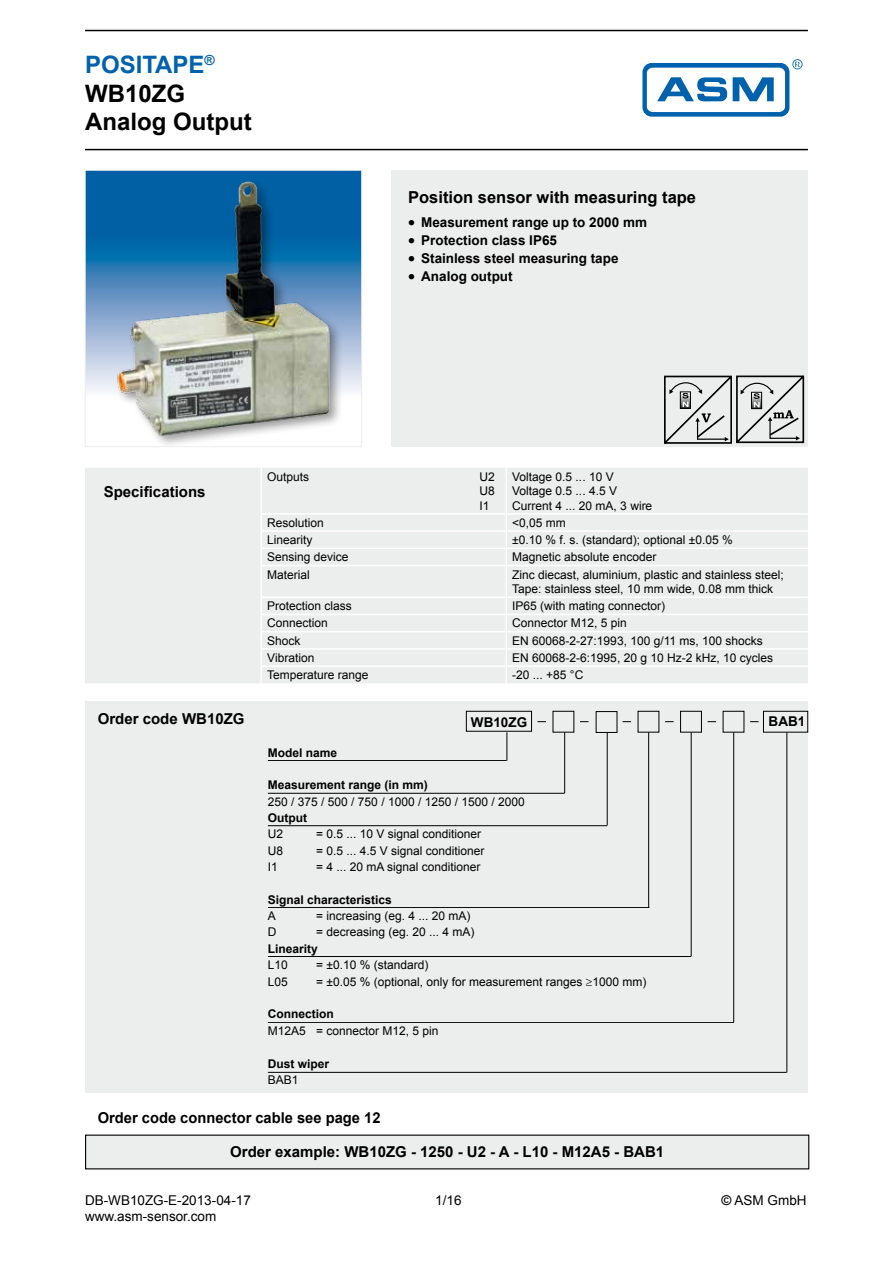
<style>
.page{position:relative;width:893px;height:1263px;background:#fff}
.page>*{position:absolute;margin:0;border:0;box-sizing:border-box;transform-origin:0 0}
.t1{font:700 24px/28.8px "Arial";color:#000}
.t2{font:700 16.5px "Arial";color:#000}
.t3{font:700 15px "Arial";color:#000}
.t4{font:700 13.5px "Arial";color:#000}
.t5{font:13.5px "Arial";color:#000}
.t6{font:12px/14.4px "Arial";color:#000}
.t7{font:700 12px "Arial";color:#000}
.s1{color:#0062ac}
.s2{font-weight:700}
</style>
<div class="page">
<div style="left:642px;top:63px;width:147px;height:54px;background:#0062ac;border-radius:9px"></div>
<div style="left:647px;top:68px;width:138px;height:44px;background:#fff;border-radius:6px"></div>
<svg style="left:733px;top:77px;width:41px;height:24px"></svg>
<svg style="left:657px;top:77px;width:70px;height:24px"></svg>
<svg style="left:792px;top:59px;width:10px;height:10px"></svg>
<hr style="left:85px;top:149px;width:723px;height:1px;background:#000">
<hr style="left:85px;top:30px;width:723px;height:1px;background:#000">
<div style="left:391px;top:170px;width:417px;height:276px;background:#eceded"></div>
<svg style="left:664px;top:376px;width:140px;height:68px"></svg>
<div style="left:85px;top:702px;width:723px;height:391px;background:#eceded"></div>
<div style="left:723px;top:711px;width:21px;height:21px;border:1px solid #000"></div>
<hr style="left:268px;top:760px;width:239px;height:1px;background:#000">
<svg style="left:507px;top:732px;width:1px;height:29px"></svg>
<div style="left:466px;top:711px;width:66px;height:20px;border:1px solid #000"></div>
<hr style="left:268px;top:793px;width:297px;height:1px;background:#000">
<hr style="left:268px;top:1022px;width:466px;height:1px;background:#000">
<hr style="left:733px;top:732px;width:1px;height:290px;background:#000">
<hr style="left:564px;top:732px;width:1px;height:61px;background:#000">
<hr style="left:268px;top:825px;width:339px;height:1px;background:#000">
<div style="left:763px;top:711px;width:45px;height:21px;border:1px solid #000"></div>
<hr style="left:787px;top:732px;width:1px;height:340px;background:#000">
<hr style="left:268px;top:1072px;width:519px;height:1px;background:#000">
<div style="left:553px;top:711px;width:21px;height:21px;border:1px solid #000"></div>
<hr style="left:607px;top:732px;width:1px;height:93px;background:#000">
<hr style="left:268px;top:907px;width:381px;height:1px;background:#000">
<hr style="left:648px;top:732px;width:1px;height:176px;background:#000">
<hr style="left:268px;top:956px;width:423px;height:1px;background:#000">
<div style="left:680px;top:711px;width:22px;height:21px;border:1px solid #000"></div>
<hr style="left:691px;top:732px;width:1px;height:224px;background:#000">
<div style="left:596px;top:711px;width:21px;height:22px;border:1px solid #000"></div>
<div style="left:638px;top:711px;width:21px;height:21px;border:1px solid #000"></div>
<svg style="left:87px;top:172px;width:273px;height:220px;background:#3981b6"></svg>
<div style="left:115px;top:180px;width:229px;height:267px;background:#000;opacity:.4"></div>
<img style="left:87px;top:179px;width:251px;height:259px">
<div style="left:85px;top:170px;width:277px;height:277px;border:1px solid #eceded"></div>
<div style="left:86px;top:1135px;width:723px;height:34px;background:#eceded"></div>
<div style="left:85px;top:468px;width:723px;height:215px;background:#eceded"></div>
<hr style="left:261px;top:468px;width:1px;height:45px;background:#fff">
<hr style="left:505px;top:468px;width:2px;height:45px;background:#fff">
<hr style="left:261px;top:513px;width:245px;height:2px;background:#fff">
<hr style="left:506px;top:513px;width:302px;height:2px;background:#fff">
<hr style="left:261px;top:530px;width:245px;height:2px;background:#fff">
<hr style="left:506px;top:530px;width:302px;height:2px;background:#fff">
<hr style="left:261px;top:547px;width:245px;height:2px;background:#fff">
<svg style="left:261px;top:515px;width:1px;height:50px"></svg>
<hr style="left:506px;top:547px;width:302px;height:2px;background:#fff">
<svg style="left:505px;top:515px;width:2px;height:50px"></svg>
<hr style="left:261px;top:565px;width:245px;height:1px;background:#fff">
<hr style="left:261px;top:566px;width:1px;height:30px;background:#fff">
<hr style="left:506px;top:565px;width:302px;height:1px;background:#fff">
<hr style="left:505px;top:566px;width:2px;height:30px;background:#fff">
<hr style="left:261px;top:596px;width:245px;height:2px;background:#fff">
<hr style="left:506px;top:596px;width:302px;height:2px;background:#fff">
<hr style="left:261px;top:614px;width:245px;height:1px;background:#fff">
<hr style="left:506px;top:614px;width:302px;height:1px;background:#fff">
<hr style="left:261px;top:631px;width:245px;height:1px;background:#fff">
<hr style="left:506px;top:631px;width:302px;height:1px;background:#fff">
<hr style="left:261px;top:648px;width:245px;height:2px;background:#fff">
<hr style="left:506px;top:648px;width:302px;height:2px;background:#fff">
<hr style="left:261px;top:665px;width:245px;height:2px;background:#fff">
<svg style="left:261px;top:598px;width:1px;height:85px"></svg>
<hr style="left:506px;top:665px;width:302px;height:2px;background:#fff">
<svg style="left:505px;top:598px;width:2px;height:85px"></svg>
<h1 class="t1" style="left:85px;top:51px;width:168px"><span class="s1">POSITAPE</span><sup>®<br></sup>WB10ZG<br>Analog Output</h1>
<h2 class="t2" style="left:408px;top:186px;width:289px">Position sensor with measuring tape</h2>
<p class="t4" style="left:408px;top:213px;width:240px">• Measurement range up to 2000 mm</p>
<p class="t4" style="left:408px;top:231px;width:150px">• Protection class IP65</p>
<p class="t4" style="left:408px;top:249px;width:212px">• Stainless steel measuring tape</p>
<p class="t4" style="left:408px;top:267px;width:106px">• Analog output</p>
<p class="t3" style="left:104px;top:481px;width:103px">Specifications</p>
<p class="t3" style="left:98px;top:709px;width:148px">Order code WB10ZG</p>
<p class="t6" style="left:267px;top:469px;width:44px">Outputs</p>
<p class="t6" style="left:479px;top:469px;width:17px;text-align:justify">U2<br>U8<br>I1</p>
<p class="t6" style="left:512px;top:469px;width:142px">Voltage 0.5 ... 10 V<br>Voltage 0.5 ... 4.5 V<br>Current 4 ... 20 mA, 3 wire</p>
<p class="t6" style="left:267px;top:515px;width:58px">Resolution</p>
<p class="t6" style="left:512px;top:515px;width:55px">&lt;0,05 mm</p>
<p class="t6" style="left:267px;top:533px;width:47px">Linearity</p>
<p class="t6" style="left:512px;top:533px;width:222px">±0.10 % f. s. (standard); optional ±0.05 %</p>
<p class="t6" style="left:267px;top:550px;width:83px">Sensing device</p>
<p class="t6" style="left:512px;top:550px;width:146px">Magnetic absolute encoder</p>
<p class="t6" style="left:267px;top:567px;width:44px">Material</p>
<p class="t6" style="left:512px;top:567px;width:273px">Zinc diecast, aluminium, plastic and stainless steel;<br>Tape: stainless steel, 10 mm wide, 0.08 mm thick</p>
<p class="t6" style="left:267px;top:599px;width:86px">Protection class</p>
<p class="t6" style="left:512px;top:599px;width:154px">IP65 (with mating connector)</p>
<p class="t6" style="left:267px;top:616px;width:62px">Connection</p>
<p class="t6" style="left:512px;top:616px;width:116px">Connector M12, 5 pin</p>
<p class="t6" style="left:267px;top:633px;width:35px">Shock</p>
<p class="t6" style="left:512px;top:633px;width:252px">EN 60068-2-27:1993, 100 g/11 ms, 100 shocks</p>
<p class="t6" style="left:267px;top:651px;width:49px">Vibration</p>
<p class="t6" style="left:512px;top:651px;width:262px">EN 60068-2-6:1995, 20 g 10 Hz-2 kHz, 10 cycles</p>
<p class="t6" style="left:267px;top:668px;width:103px">Temperature range</p>
<p class="t6" style="left:512px;top:668px;width:73px">-20 ... +85 °C</p>
<p class="t4" style="left:471px;top:713px;width:58px">WB10ZG</p>
<p class="t4" style="left:769px;top:713px;width:38px">BAB1</p>
<p class="t7" style="left:268px;top:744px;width:71px">Model name</p>
<p class="t7" style="left:268px;top:777px;width:162px">Measurement range (in mm)</p>
<p class="t6" style="left:268px;top:794px;width:258px">250 / 375 / 500 / 750 / 1000 / 1250 / 1500 / 2000</p>
<p class="t7" style="left:268px;top:809px;width:41px">Output</p>
<p class="t6" style="left:268px;top:827px;width:17px">U2</p>
<p class="t6" style="left:316px;top:827px;width:167px">= 0.5 ... 10 V signal conditioner</p>
<p class="t6" style="left:268px;top:843px;width:17px">U8</p>
<p class="t6" style="left:316px;top:843px;width:170px">= 0.5 ... 4.5 V signal conditioner</p>
<p class="t6" style="left:268px;top:860px;width:12px">I1</p>
<p class="t6" style="left:316px;top:860px;width:166px">= 4 ... 20 mA signal conditioner</p>
<p class="t7" style="left:268px;top:891px;width:126px">Signal characteristics</p>
<p class="t6" style="left:268px;top:909px;width:10px">A</p>
<p class="t6" style="left:316px;top:909px;width:156px">= increasing (eg. 4 ... 20 mA)</p>
<p class="t6" style="left:268px;top:925px;width:10px">D</p>
<p class="t6" style="left:316px;top:925px;width:160px">= decreasing (eg. 20 ... 4 mA)</p>
<p class="t7" style="left:268px;top:940px;width:52px">Linearity</p>
<p class="t6" style="left:268px;top:958px;width:22px">L10</p>
<p class="t6" style="left:316px;top:958px;width:114px">= ±0.10 % (standard)</p>
<p class="t6" style="left:268px;top:974px;width:22px">L05</p>
<p class="t6" style="left:316px;top:974px;width:332px">= ±0.05 % (optional, only for measurement ranges ≥1000 mm)</p>
<p class="t7" style="left:268px;top:1006px;width:67px">Connection</p>
<p class="t6" style="left:268px;top:1023px;width:172px">M12A5 = connector M12, 5 pin</p>
<p class="t7" style="left:268px;top:1056px;width:63px">Dust wiper</p>
<p class="t6" style="left:268px;top:1073px;width:32px">BAB1</p>
<p class="t3" style="left:98px;top:1108px;width:284px">Order code connector cable see page 12</p>
<p class="t3" style="left:230px;top:1142px;width:435px">Order example: WB10ZG - 1250 - U2 - A - L10 - M12A5 - BAB1</p>
<p class="t5" style="left:85px;top:1191px;width:167px">DB-WB10ZG-E-2013-04-17</p>
<p class="t5" style="left:435px;top:1191px;width:28px">1/16</p>
<p class="t5" style="left:722px;top:1191px;width:86px"><span class="s2">©</span> ASM GmbH</p>
<p class="t5" style="left:85px;top:1207px;width:133px">www.asm-sensor.com</p>
</div>
